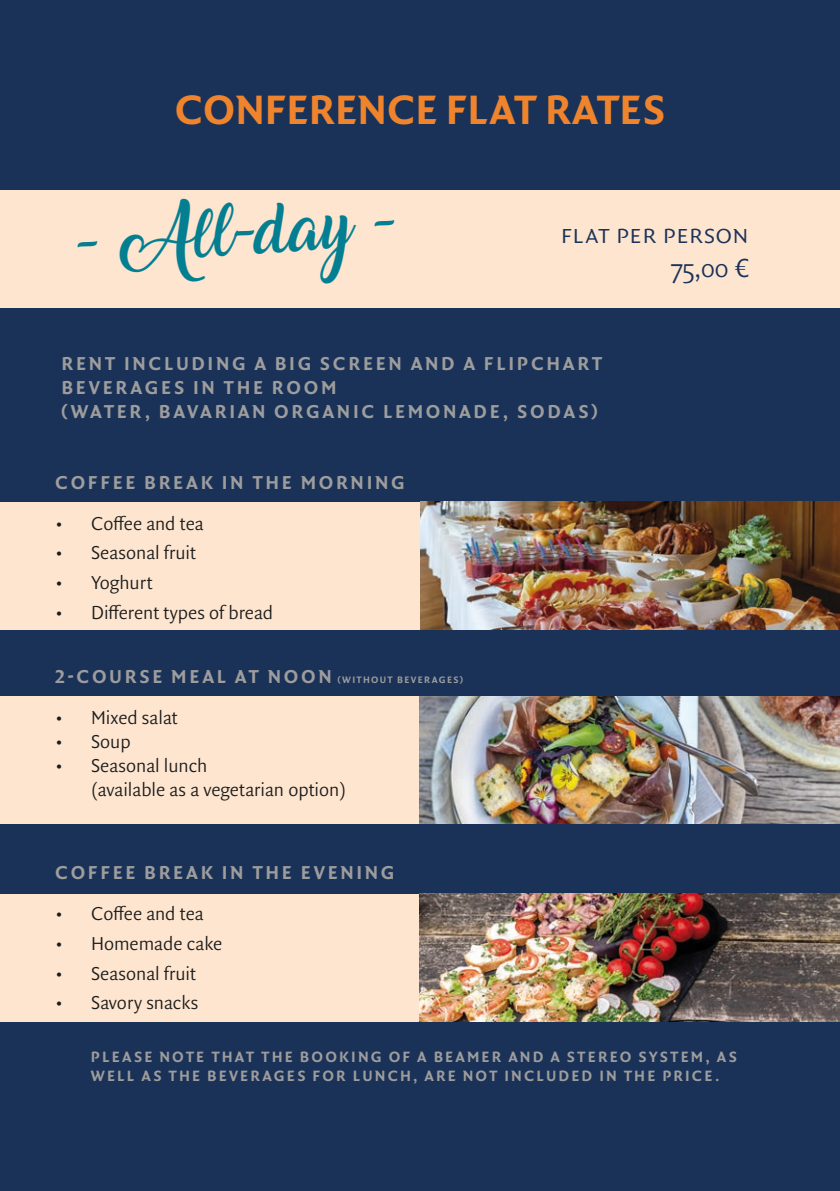
<style>
.page{position:relative;width:840px;height:1191px;background:#fff}
.page>*{position:absolute;margin:0;border:0;box-sizing:border-box;transform-origin:0 0}
.Ü_-_türkies{font:700 44px "Quadraat Sans Pro";color:#ef842c}
.schreibschrift{font:44px "Amarillo";color:#047f92}
.lax{font:300 28px/34px "Quadraat Sans Pro";color:#1a3258;text-align:right}
.Text{font:700 20px "Quadraat Sans Pro";letter-spacing:.13em;color:#9e9d9d}
.t1{font:300 20px/24px "Quadraat Sans Pro";color:#1c1c1b}
.TEXT_KLEIN{font:700 16px/19.2px "Quadraat Sans Pro";letter-spacing:.13em;color:#9e9d9d}
.s1{font-size:10px}
</style>
<div class="page">
<div style="left:0;top:0;width:839px;height:1191px;background:#1a3258"></div>
<div style="left:0;top:501px;width:420px;height:128px;background:#fde5d0"></div>
<div style="left:0;top:190px;width:839px;height:117px;background:#fde5d0"></div>
<div style="left:0;top:696px;width:419px;height:128px;background:#fde5d0"></div>
<div style="left:0;top:893px;width:419px;height:128px;background:#fde5d0"></div>
<img style="left:420px;top:501px;width:419px;height:128px">
<img style="left:419px;top:696px;width:420px;height:128px">
<img style="left:419px;top:893px;width:420px;height:128px">
<p class="Ü_-_türkies" style="left:175px;top:77px;width:491px">CONFERENCE FLAT RATES</p>
<p class="schreibschrift" style="left:75px;top:226px;width:320px;rotate:-4deg">- All -day -</p>
<p class="lax" style="left:560px;top:216px;width:190px">flat per person<br>75,00 €</p>
<p class="Text" style="left:61px;top:349px;width:542px">RENT INCLUDING A BIG SCREEN AND A FLIPCHART</p>
<p class="Text" style="left:61px;top:373px;width:276px">BEVERAGES IN THE ROOM</p>
<p class="Text" style="left:61px;top:397px;width:538px">(WATER, BAVARIAN ORGANIC LEMONADE, SODAS)</p>
<p class="Text" style="left:55px;top:467px;width:351px">COFFEE BREAK IN THE MORNING</p>
<p class="t1" style="left:55px;top:510px;width:150px">• Coffee and tea</p>
<p class="t1" style="left:55px;top:540px;width:142px">• Seasonal fruit</p>
<p class="t1" style="left:55px;top:570px;width:99px">• Yoghurt</p>
<p class="t1" style="left:55px;top:599px;width:219px">• Different types of bread</p>
<p class="Text" style="left:55px;top:661px;width:409px">2-COURSE MEAL AT NOON <span class="s1">(WITHOUT BEVERAGES)</span></p>
<p class="t1" style="left:55px;top:705px;width:124px">• Mixed salat</p>
<p class="t1" style="left:55px;top:729px;width:77px">• Soup</p>
<p class="t1" style="left:91px;top:753px;width:256px;text-indent:-36px">• Seasonal lunch<br>(available as a vegetarian option)</p>
<p class="Text" style="left:55px;top:858px;width:340px">COFFEE BREAK IN THE EVENING</p>
<p class="t1" style="left:55px;top:901px;width:150px">• Coffee and tea</p>
<p class="t1" style="left:55px;top:931px;width:169px">• Homemade cake</p>
<p class="t1" style="left:55px;top:960px;width:142px">• Seasonal fruit</p>
<p class="t1" style="left:55px;top:990px;width:145px">• Savory snacks</p>
<p class="TEXT_KLEIN" style="left:91px;top:1046px;width:647px">PLEASE NOTE THAT THE BOOKING OF A BEAMER AND A STEREO SYSTEM, AS<br>WELL AS THE BEVERAGES FOR LUNCH, ARE NOT INCLUDED IN THE PRICE.</p>
</div>
